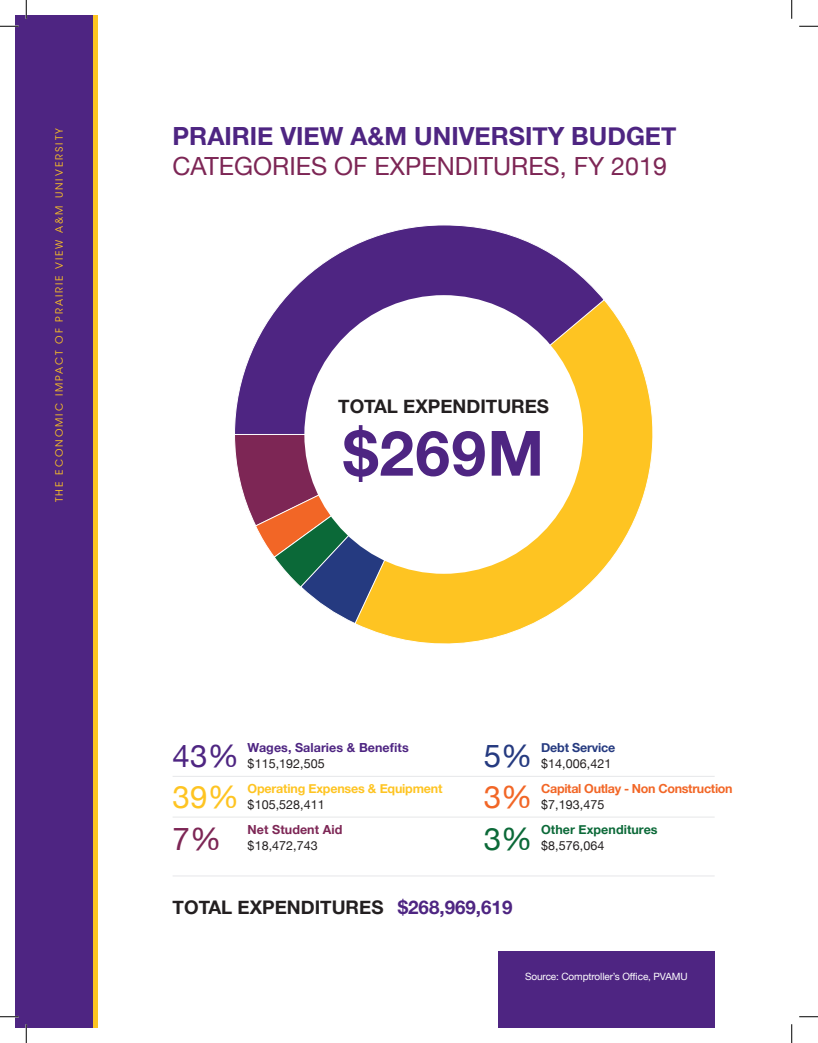
<style>
.page{position:relative;width:818px;height:1043px;background:#fff}
.page>*{position:absolute;margin:0;border:0;box-sizing:border-box;transform-origin:0 0}
.t1{font:700 62.5px "Helvetica Neue";color:#4e2582}
.t2{font:31.25px "Helvetica Neue";color:#4e2582}
.t3{font:31.25px "Helvetica Neue";color:#fec422}
.t4{font:31.25px "Helvetica Neue";color:#253a80}
.t5{font:31.25px "Helvetica Neue";color:#f26626}
.t6{font:31.25px "Helvetica Neue";color:#7d2655}
.t7{font:31.25px "Helvetica Neue";color:#0b6938}
.t8{font:25px "Helvetica Neue";color:#7d2655}
.t9{font:700 25px "Helvetica Neue";color:#4e2582}
.t10{font:700 18.75px "Helvetica Neue";color:#231f20}
.t11{font:12.5px "Helvetica Neue";letter-spacing:.005em;color:#231f20}
.t12{font:700 12.5px "Helvetica Neue";letter-spacing:-.025em;color:#f26626}
.t13{font:700 12.5px "Helvetica Neue";letter-spacing:-.015em;color:#fec422}
.t14{font:700 12.5px "Helvetica Neue";letter-spacing:.005em;color:#4e2582}
.t15{font:700 12.5px "Helvetica Neue";letter-spacing:.005em;color:#0b6938}
.t16{font:700 12.5px "Helvetica Neue";letter-spacing:.005em;color:#7d2655}
.t17{font:700 12.5px "Helvetica Neue";letter-spacing:-.015em;color:#253a80}
.t18{font:10px "ITC Avant Garde Std";letter-spacing:.2em;color:#fec422}
.t19{font:10px "Helvetica Neue";letter-spacing:-.01em;color:#fff}
.s1{color:#4e2582}
</style>
<div class="page">
<div style="left:498px;top:951px;width:216px;height:77px;background:#4e2582"></div>
<svg style="left:234px;top:435px;width:120px;height:188px"></svg>
<svg style="left:354px;top:301px;width:299px;height:343px"></svg>
<svg style="left:234px;top:225px;width:371px;height:210px"></svg>
<div style="left:29px;top:15px;width:69px;height:1013px;background:linear-gradient(to bottom,#fec422,#fec422)"></div>
<div style="left:15px;top:15px;width:77px;height:1013px;background:#4e2582"></div>
<div style="left:304px;top:295px;width:279px;height:279px;background:#fff;border-radius:50%"></div>
<hr style="left:172px;top:776px;width:542px;height:1px;background:#e6e7e9">
<hr style="left:172px;top:816px;width:542px;height:1px;background:#e6e7e9">
<hr style="left:172px;top:875px;width:542px;height:1px;background:#e6e7e9">
<svg style="left:0;top:25px;width:19px;height:2px"></svg>
<svg style="left:799px;top:25px;width:19px;height:2px"></svg>
<svg style="left:0;top:1016px;width:19px;height:1px"></svg>
<svg style="left:799px;top:1016px;width:19px;height:1px"></svg>
<svg style="left:25px;top:0;width:2px;height:19px"></svg>
<svg style="left:25px;top:1024px;width:2px;height:18px"></svg>
<svg style="left:791px;top:0;width:1px;height:19px"></svg>
<svg style="left:791px;top:1024px;width:1px;height:18px"></svg>
<p class="t18" style="left:53px;top:502px;width:376px;rotate:-90deg">THE ECONOMIC IMPACT OF PRAIRIE VIEW A&amp;M UNIVERSITY</p>
<h3 class="t9" style="left:172px;top:117px;width:505px">PRAIRIE VIEW A&amp;M UNIVERSITY BUDGET</h3>
<h3 class="t8" style="left:172px;top:148px;width:496px">CATEGORIES OF EXPENDITURES, FY 2019</h3>
<h3 class="t10" style="left:338px;top:391px;width:212px">TOTAL EXPENDITURES</h3>
<h1 class="t1" style="left:343px;top:404px;width:202px">$269M</h1>
<p class="t14" style="left:248px;top:737px;width:162px">Wages, Salaries &amp; Benefits</p>
<p class="t11" style="left:248px;top:754px;width:79px">$115,192,505</p>
<p class="t13" style="left:248px;top:778px;width:196px">Operating Expenses &amp; Equipment</p>
<p class="t11" style="left:248px;top:795px;width:79px">$105,528,411</p>
<p class="t16" style="left:248px;top:819px;width:96px">Net Student Aid</p>
<p class="t11" style="left:248px;top:836px;width:72px">$18,472,743</p>
<h2 class="t2" style="left:172px;top:733px;width:68px">43%</h2>
<h2 class="t4" style="left:483px;top:733px;width:50px">5%</h2>
<h2 class="t3" style="left:172px;top:774px;width:68px">39%</h2>
<h2 class="t5" style="left:483px;top:774px;width:50px">3%</h2>
<h2 class="t6" style="left:172px;top:816px;width:50px">7%</h2>
<h2 class="t7" style="left:483px;top:816px;width:50px">3%</h2>
<p class="t17" style="left:541px;top:737px;width:76px">Debt Service</p>
<p class="t11" style="left:541px;top:754px;width:72px">$14,006,421</p>
<p class="t12" style="left:541px;top:778px;width:193px">Capital Outlay - Non Construction</p>
<p class="t11" style="left:541px;top:795px;width:65px">$7,193,475</p>
<p class="t15" style="left:541px;top:819px;width:118px">Other Expenditures</p>
<p class="t11" style="left:541px;top:836px;width:65px">$8,576,064</p>
<h3 class="t10" style="left:173px;top:892px;width:341px">TOTAL EXPENDITURES <span class="s1">$268,969,619</span></h3>
<p class="t19" style="left:525px;top:968px;width:164px">Source: Comptroller’s Office, PVAMU</p>
</div>
